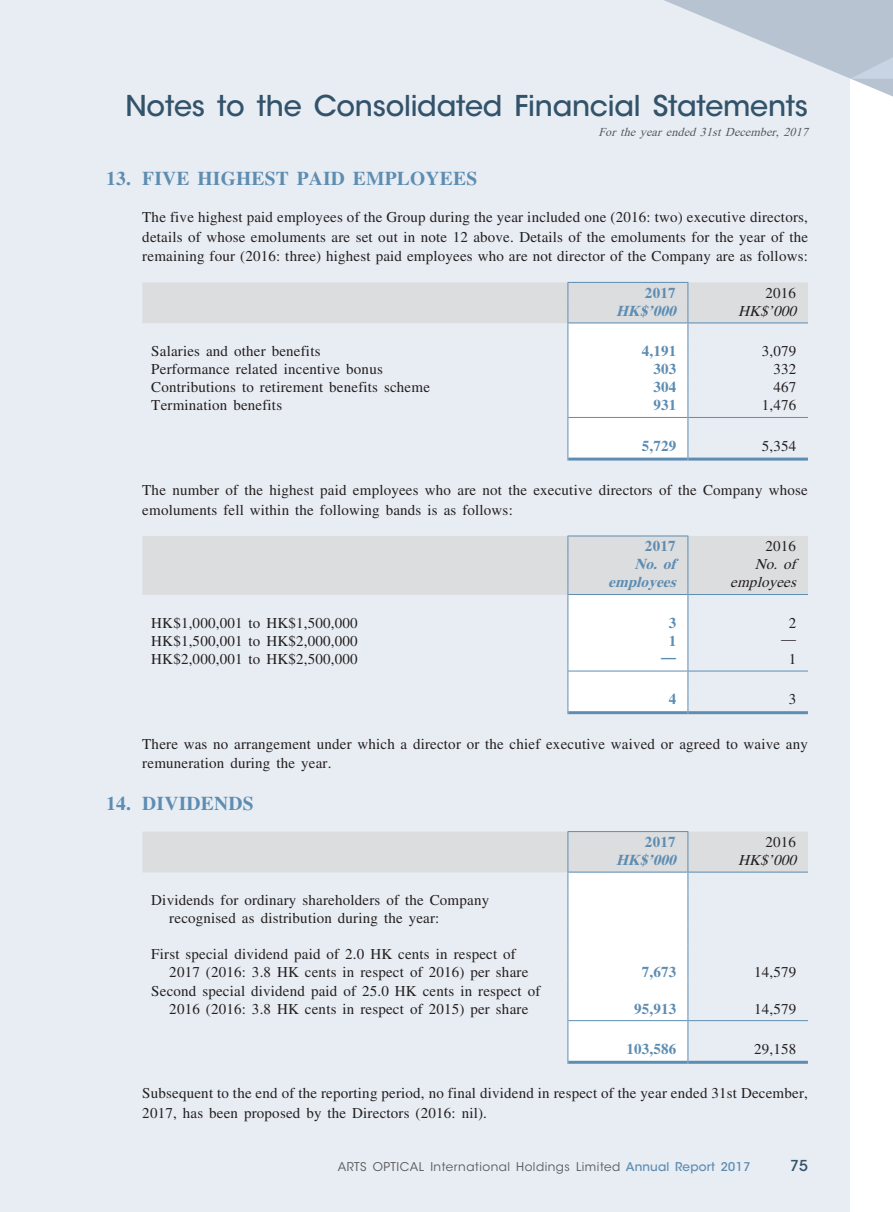
<style>
.page{position:relative;width:893px;height:1212px;background:#e8edf3}
.page>*{position:absolute;margin:0;border:0;box-sizing:border-box;transform-origin:0 0}
.t1{font:500 28.5px "ITC Avant Garde Std";letter-spacing:-.01em;color:#33536b}
._03_H1{font:700 19.5px "Times LT Std";letter-spacing:.01em;color:#5e8db2}
._12___P2{font:15px/19.5px "Times LT Std";letter-spacing:.01em;color:#231f20}
._15_Table_Stub{font:15px/18px "Times LT Std";letter-spacing:.01em;color:#231f20}
._01_Body_Text{font:15px "Times LT Std";letter-spacing:.01em;color:#231f20}
._01_Body_Text-2{font:700 15px "Times LT Std";letter-spacing:.01em;color:#5e8db2}
._01_Body_Text-3{font:italic 700 15px "Times LT Std";color:#5e8db2}
._01_Body_Text-4{font:italic 15px "Times LT Std";color:#231f20}
.t2{font:500 15px "ITC Avant Garde Std";color:#33536b}
.t3{font:12px "ITC Avant Garde Std";letter-spacing:.04em;color:#57585a}
.t4{font:italic 12px "Times New Roman";color:#57585a}
.s1{font-weight:500;color:#5e8db2}
</style>
<div class="page">
<div style="left:850px;top:0;width:43px;height:1212px;background:#fff"></div>
<svg style="left:664px;top:0;width:229px;height:97px"></svg>
<svg style="left:142px;top:282px;width:666px;height:179px"></svg>
<hr style="left:568px;top:323px;width:119px;height:1px;background:#5e8db2">
<hr style="left:688px;top:323px;width:120px;height:1px;background:#5e8db2">
<hr style="left:568px;top:417px;width:119px;height:1px;background:#5e8db2">
<hr style="left:688px;top:417px;width:120px;height:1px;background:#5e8db2">
<hr style="left:568px;top:458px;width:119px;height:3px;background:#5e8db2">
<hr style="left:688px;top:458px;width:120px;height:3px;background:#5e8db2">
<svg style="left:142px;top:536px;width:666px;height:178px"></svg>
<hr style="left:568px;top:594px;width:119px;height:1px;background:#5e8db2">
<hr style="left:688px;top:594px;width:120px;height:1px;background:#5e8db2">
<hr style="left:568px;top:671px;width:119px;height:1px;background:#5e8db2">
<hr style="left:688px;top:671px;width:120px;height:1px;background:#5e8db2">
<hr style="left:568px;top:711px;width:119px;height:3px;background:#5e8db2">
<hr style="left:688px;top:711px;width:120px;height:3px;background:#5e8db2">
<svg style="left:142px;top:831px;width:666px;height:233px"></svg>
<hr style="left:568px;top:872px;width:119px;height:1px;background:#5e8db2">
<hr style="left:688px;top:872px;width:120px;height:1px;background:#5e8db2">
<hr style="left:568px;top:1020px;width:119px;height:1px;background:#5e8db2">
<hr style="left:688px;top:1020px;width:120px;height:1px;background:#5e8db2">
<hr style="left:568px;top:1061px;width:119px;height:3px;background:#5e8db2">
<hr style="left:688px;top:1061px;width:120px;height:3px;background:#5e8db2">
<h1 class="t1" style="left:126px;top:88px;width:684px">Notes to the Consolidated Financial Statements</h1>
<p class="t4" style="left:598px;top:123px;width:215px">Fortheyearended31stDecember,2017</p>
<p class="_03_H1" style="left:106px;top:166px;width:372px">13. FIVE HIGHEST PAID EMPLOYEES</p>
<p class="_12___P2" style="left:142px;top:207px;width:667px;text-align:justify">The five highest paid employees of the Group during the year included one (2016: two) executive directors, details of whose emoluments are set out in note 12 above. Details of the emoluments for the year of the remaining four (2016: three) highest paid employees who are not director of the Company are as follows:</p>
<p class="_01_Body_Text-2" style="left:645px;top:284px;width:32px">2017</p>
<p class="_01_Body_Text" style="left:765px;top:284px;width:32px">2016</p>
<p class="_01_Body_Text-3" style="left:616px;top:302px;width:66px">HK$’000</p>
<p class="_01_Body_Text-4" style="left:738px;top:302px;width:64px">HK$’000</p>
<p class="_15_Table_Stub" style="left:151px;top:342px;width:171px">Salaries and other benefits</p>
<p class="_01_Body_Text-2" style="left:642px;top:342px;width:36px">4,191</p>
<p class="_01_Body_Text" style="left:762px;top:343px;width:36px">3,079</p>
<p class="_15_Table_Stub" style="left:151px;top:360px;width:233px">Performance related incentive bonus</p>
<p class="_01_Body_Text-2" style="left:653px;top:360px;width:24px">303</p>
<p class="_01_Body_Text" style="left:773px;top:361px;width:24px">332</p>
<p class="_15_Table_Stub" style="left:151px;top:378px;width:280px">Contributions to retirement benefits scheme</p>
<p class="_01_Body_Text-2" style="left:653px;top:378px;width:24px">304</p>
<p class="_01_Body_Text" style="left:773px;top:379px;width:24px">467</p>
<p class="_15_Table_Stub" style="left:151px;top:396px;width:132px">Termination benefits</p>
<p class="_01_Body_Text-2" style="left:653px;top:396px;width:24px">931</p>
<p class="_01_Body_Text" style="left:762px;top:397px;width:36px">1,476</p>
<p class="_01_Body_Text-2" style="left:642px;top:437px;width:36px">5,729</p>
<p class="_01_Body_Text" style="left:762px;top:437px;width:36px">5,354</p>
<p class="_12___P2" style="left:142px;top:480px;width:667px">The number of the highest paid employees who are not the executive directors of the Company whose emoluments fell within the following bands is as follows:</p>
<p class="_01_Body_Text-2" style="left:645px;top:537px;width:32px">2017</p>
<p class="_01_Body_Text" style="left:765px;top:538px;width:32px">2016</p>
<p class="_01_Body_Text-3" style="left:634px;top:555px;width:43px">No. of</p>
<p class="_01_Body_Text-3" style="left:608px;top:573px;width:73px">employees</p>
<p class="_01_Body_Text-4" style="left:755px;top:556px;width:43px">No. of</p>
<p class="_01_Body_Text-4" style="left:730px;top:574px;width:72px">employees</p>
<p class="_15_Table_Stub" style="left:151px;top:614px;width:208px">HK$1,000,001 to HK$1,500,000</p>
<p class="_01_Body_Text-2" style="left:669px;top:614px;width:9px">3</p>
<p class="_01_Body_Text" style="left:789px;top:614px;width:9px">2</p>
<p class="_15_Table_Stub" style="left:151px;top:632px;width:208px">HK$1,500,001 to HK$2,000,000</p>
<p class="_01_Body_Text-2" style="left:669px;top:632px;width:9px">1</p>
<p class="_01_Body_Text" style="left:781px;top:631px;width:16px">—</p>
<p class="_15_Table_Stub" style="left:151px;top:650px;width:208px">HK$2,000,001 to HK$2,500,000</p>
<p class="_01_Body_Text-2" style="left:661px;top:648px;width:16px">—</p>
<p class="_01_Body_Text" style="left:789px;top:650px;width:9px">1</p>
<p class="_01_Body_Text-2" style="left:669px;top:690px;width:9px">4</p>
<p class="_01_Body_Text" style="left:789px;top:691px;width:9px">3</p>
<p class="_12___P2" style="left:142px;top:734px;width:667px">There was no arrangement under which a director or the chief executive waived or agreed to waive any remuneration during the year.</p>
<p class="_03_H1" style="left:106px;top:792px;width:149px">14. DIVIDENDS</p>
<p class="_01_Body_Text-2" style="left:645px;top:833px;width:32px">2017</p>
<p class="_01_Body_Text" style="left:765px;top:833px;width:32px">2016</p>
<p class="_01_Body_Text-3" style="left:616px;top:851px;width:66px">HK$’000</p>
<p class="_01_Body_Text-4" style="left:738px;top:851px;width:64px">HK$’000</p>
<p class="_15_Table_Stub" style="left:169px;top:891px;width:321px;text-indent:-18px">Dividends for ordinary shareholders of the Company recognised as distribution during the year:</p>
<p class="_15_Table_Stub" style="left:169px;top:945px;width:361px;text-indent:-18px">First special dividend paid of 2.0 HK cents in respect of<br>2017 (2016: 3.8 HK cents in respect of 2016) per share</p>
<p class="_01_Body_Text-2" style="left:642px;top:963px;width:36px">7,673</p>
<p class="_01_Body_Text" style="left:754px;top:964px;width:44px">14,579</p>
<p class="_15_Table_Stub" style="left:151px;top:981px;width:391px;text-align:center">Second special dividend paid of 25.0 HK cents in respect of<br>2016 (2016: 3.8 HK cents in respect of 2015) per share</p>
<p class="_01_Body_Text-2" style="left:634px;top:999px;width:44px">95,913</p>
<p class="_01_Body_Text" style="left:754px;top:1000px;width:44px">14,579</p>
<p class="_01_Body_Text-2" style="left:626px;top:1040px;width:51px">103,586</p>
<p class="_01_Body_Text" style="left:754px;top:1040px;width:44px">29,158</p>
<p class="_12___P2" style="left:142px;top:1083px;width:667px">Subsequent to the end of the reporting period, no final dividend in respect of the year ended 31st December,<br>2017, has been proposed by the Directors (2016: nil).</p>
<p class="t3" style="left:338px;top:1159px;width:414px">ARTS OPTICAL International Holdings Limited <span class="s1">Annual Report 2017</span></p>
<p class="t2" style="left:790px;top:1156px;width:19px">75</p>
</div>
